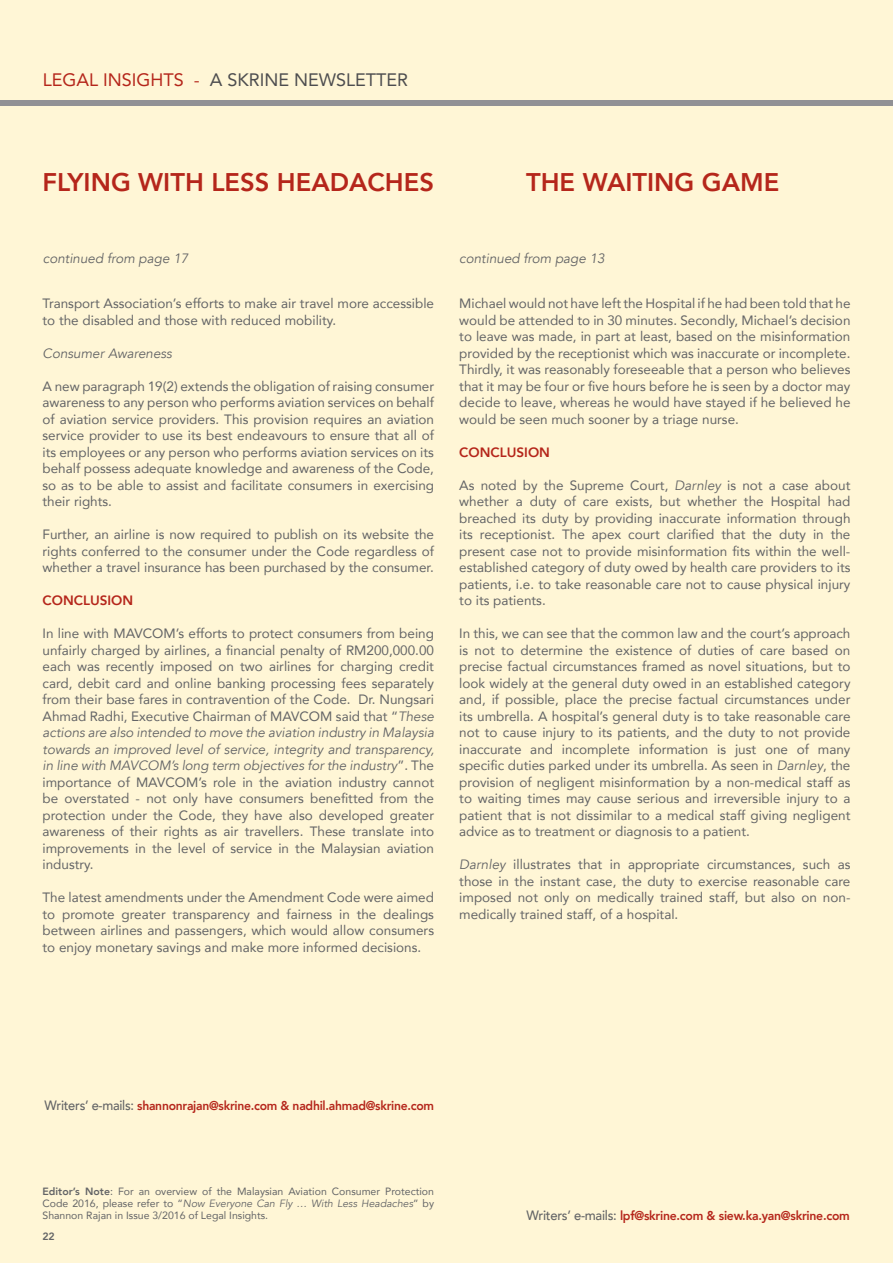
<style>
.page{position:relative;width:893px;height:1263px;background:#fff6d6}
.page>*{position:absolute;margin:0;border:0;box-sizing:border-box;transform-origin:0 0}
.t1{font:800 25.5px "Avenir";color:#b5261b}
.t2{font:18px "Avenir";color:#4d4d4f}
.t3{font:13.5px/16.5px "Avenir";color:#636466;text-align:justify}
.t4{font:italic 13.5px "Avenir";color:#636466}
.t5{font:800 13.5px "Avenir";color:#b5261b}
.t6{font:800 12.75px "Avenir";letter-spacing:-.02em;color:#b5261b;scale:.95 1}
.t7{font:800 12.75px "Avenir";letter-spacing:-.02em;color:#b5261b;scale:.96 1}
.t8{font:10.5px/12px "Avenir";color:#636466;text-align:justify}
.t9{font:800 10.5px "Avenir";color:#636466}
.s1{color:#b5261b}
.s2{font-style:italic}
.s3{font-weight:500;font-size:13.5px;color:#636466}
.s4{font-weight:800}
</style>
<div class="page">
<div style="left:0;top:101px;width:893px;height:5px;background:#919195"></div>
<h2 class="t2" style="left:43px;top:65px;width:367px"><span class="s1">LEGAL INSIGHTS -</span> A SKRINE NEWSLETTER</h2>
<h1 class="t1" style="left:43px;top:163px;width:393px">FLYING WITH LESS HEADACHES</h1>
<h1 class="t1" style="left:526px;top:163px;width:255px">THE WAITING GAME</h1>
<p class="t4" style="left:43px;top:250px;width:147px">continued from page 17</p>
<p class="t4" style="left:459px;top:250px;width:147px">continued from page 13</p>
<p class="t3" style="left:43px;top:295px;width:393px">Transport Association’s efforts to make air travel more accessible to the disabled and those with reduced mobility.</p>
<p class="t4" style="left:43px;top:345px;width:131px">Consumer Awareness</p>
<p class="t3" style="left:43px;top:377px;width:393px">A new paragraph 19(2) extends the obligation of raising consumer awareness to any person who performs aviation services on behalf of aviation service providers. This provision requires an aviation service provider to use its best endeavours to ensure that all of its employees or any person who performs aviation services on its behalf possess adequate knowledge and awareness of the Code, so as to be able to assist and facilitate consumers in exercising their rights.</p>
<p class="t3" style="left:43px;top:526px;width:393px">Further, an airline is now required to publish on its website the rights conferred to the consumer under the Code regardless of whether a travel insurance has been purchased by the consumer.</p>
<p class="t5" style="left:43px;top:590px;width:92px">CONCLUSION</p>
<p class="t3" style="left:43px;top:625px;width:393px">In line with MAVCOM’s efforts to protect consumers from being unfairly charged by airlines, a financial penalty of RM200,000.00 each was recently imposed on two airlines for charging credit card, debit card and online banking processing fees separately from their base fares in contravention of the Code. Dr. Nungsari Ahmad Radhi, Executive Chairman of MAVCOM said that “<span class="s2">These actions are also intended to move the aviation industry in Malaysia towards an improved level of service, integrity and transparency, in line with MAVCOM’s long term objectives for the industry</span>”. The importance of MAVCOM’s role in the aviation industry cannot be overstated - not only have consumers benefitted from the protection under the Code, they have also developed greater awareness of their rights as air travellers. These translate into improvements in the level of service in the Malaysian aviation industry.</p>
<p class="t3" style="left:43px;top:889px;width:393px">The latest amendments under the Amendment Code were aimed to promote greater transparency and fairness in the dealings between airlines and passengers, which would allow consumers to enjoy monetary savings and make more informed decisions.</p>
<p class="t3" style="left:459px;top:295px;width:393px">Michael would not have left the Hospital if he had been told that he would be attended to in 30 minutes. Secondly, Michael’s decision to leave was made, in part at least, based on the misinformation provided by the receptionist which was inaccurate or incomplete.<br>Thirdly, it was reasonably foreseeable that a person who believes that it may be four or five hours before he is seen by a doctor may decide to leave, whereas he would have stayed if he believed he would be seen much sooner by a triage nurse.</p>
<p class="t5" style="left:459px;top:442px;width:92px">CONCLUSION</p>
<p class="t3" style="left:459px;top:476px;width:393px">As noted by the Supreme Court, <span class="s2">Darnley</span> is not a case about whether a duty of care exists, but whether the Hospital had breached its duty by providing inaccurate information through its receptionist. The apex court clarified that the duty in the present case not to provide misinformation fits within the well&shy;established category of duty owed by health care providers to its patients, i.e. to take reasonable care not to cause physical injury to its patients.</p>
<p class="t3" style="left:459px;top:625px;width:393px">In this, we can see that the common law and the court’s approach is not to determine the existence of duties of care based on precise factual circumstances framed as novel situations, but to look widely at the general duty owed in an established category and, if possible, place the precise factual circumstances under its umbrella. A hospital’s general duty is to take reasonable care not to cause injury to its patients, and the duty to not provide inaccurate and incomplete information is just one of many specific duties parked under its umbrella. As seen in <span class="s2">Darnley</span>, the provision of negligent misinformation by a non-medical staff as to waiting times may cause serious and irreversible injury to a patient that is not dissimilar to a medical staff giving negligent advice as to treatment or diagnosis to a patient.</p>
<p class="t3" style="left:459px;top:856px;width:393px"><span class="s2">Darnley</span> illustrates that in appropriate circumstances, such as those in the instant case, the duty to exercise reasonable care imposed not only on medically trained staff, but also on non&shy;medically trained staff, of a hospital.</p>
<p class="t6" style="left:45px;top:1095px;width:411px"><span class="s3">Writers’ e-mails:</span> shannonrajan@skrine.com &amp; nadhil.ahmad@skrine.com</p>
<p class="t8" style="left:43px;top:1185px;width:393px"><span class="s4">Editor’s Note</span>: For an overview of the Malaysian Aviation Consumer Protection Code 2016, please refer to “<span class="s2">Now Everyone Can Fly … With Less Headaches</span>” by Shannon Rajan in Issue 3/2016 of Legal Insights.</p>
<p class="t9" style="left:42px;top:1228px;width:14px">22</p>
<p class="t7" style="left:526px;top:1206px;width:338px"><span class="s3">Writers’ e-mails:</span> lpf@skrine.com &amp; siew.ka.yan@skrine.com</p>
</div>
